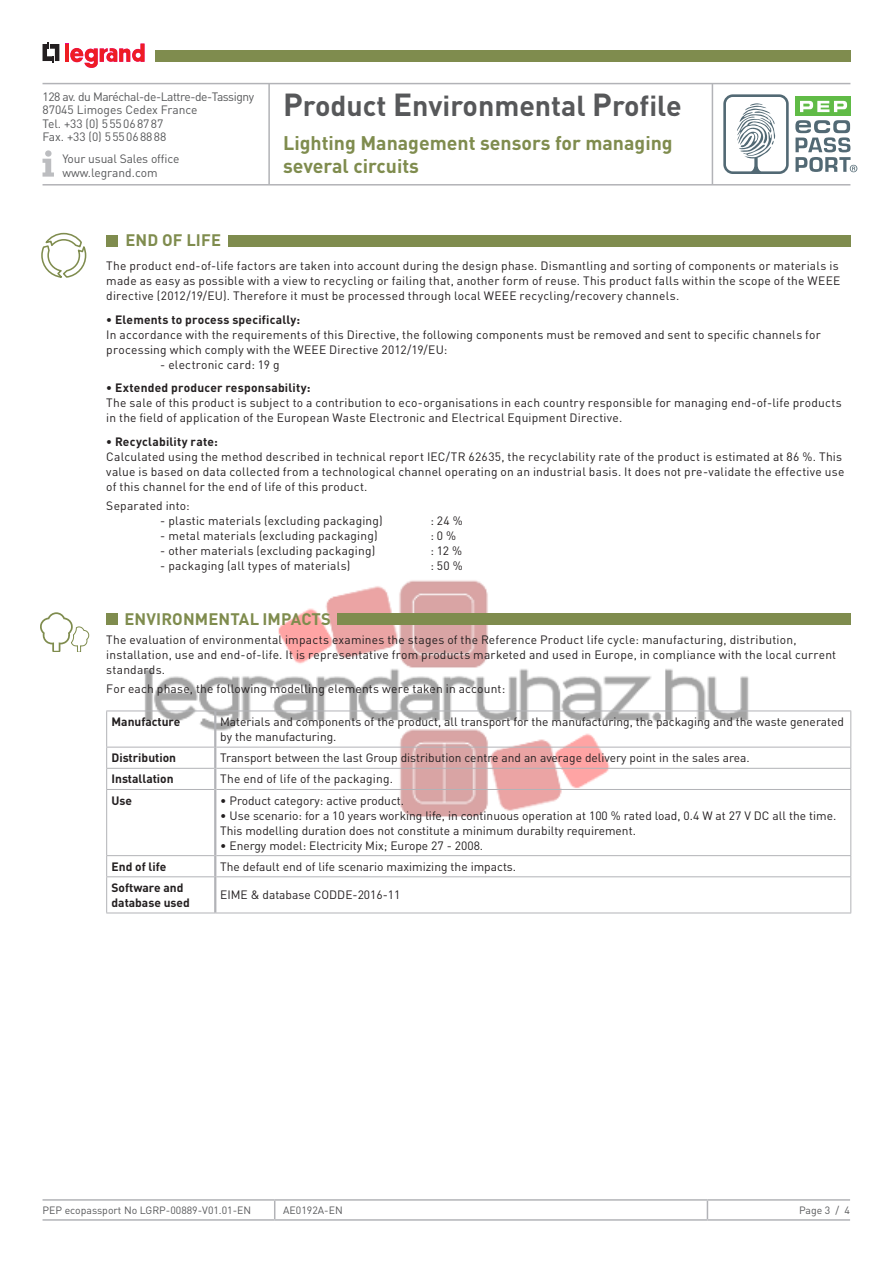
<style>
.page{position:relative;width:893px;height:1263px;background:#fff}
.page>*{position:absolute;margin:0;border:0;box-sizing:border-box;transform-origin:0 0}
.t1{font:700 28.5px "DIN Pro";color:#57585a}
.t2{font:700 19.5px/22.5px "DIN Pro";color:#7f8c4e}
.t3{font:700 16.5px "DIN Pro";letter-spacing:.01em;color:#7f8c4e}
.t4{font:12px/15px "DIN Pro";letter-spacing:.015em;color:#231f20}
.t5{font:700 12px/15px "DIN Pro";letter-spacing:.01em;color:#231f20}
.t6{font:12px/13.5px "DIN Pro";letter-spacing:-.01em;color:#57585a}
.t7{font:10.5px "DIN Pro";color:#57585a}
.s1{font-size:31.5px}
</style>
<div class="page">
<img style="left:128px;top:580px;width:637px;height:258px">
<hr style="left:43px;top:1199px;width:232px;height:2px;background:#b2b3b7">
<hr style="left:275px;top:1199px;width:432px;height:2px;background:#b2b3b7">
<svg style="left:274px;top:1201px;width:1px;height:18px"></svg>
<hr style="left:707px;top:1199px;width:143px;height:2px;background:#b2b3b7">
<svg style="left:707px;top:1201px;width:1px;height:18px"></svg>
<hr style="left:43px;top:1219px;width:232px;height:2px;background:#b2b3b7">
<hr style="left:275px;top:1219px;width:432px;height:2px;background:#b2b3b7">
<hr style="left:707px;top:1219px;width:143px;height:2px;background:#b2b3b7">
<div style="left:795px;top:97px;width:56px;height:19px;background:#60bb46"></div>
<svg style="left:800px;top:101px;width:47px;height:11px"></svg>
<svg style="left:723px;top:94px;width:66px;height:80px"></svg>
<svg style="left:795px;top:120px;width:62px;height:52px"></svg>
<svg style="left:43px;top:43px;width:16px;height:20px"></svg>
<hr style="left:65px;top:44px;width:4px;height:18px;background:#ee1d23">
<svg style="left:70px;top:44px;width:75px;height:24px"></svg>
<hr style="left:43px;top:83px;width:807px;height:1px;background:#b2b3b7">
<hr style="left:43px;top:184px;width:807px;height:2px;background:#b2b3b7">
<hr style="left:268px;top:84px;width:2px;height:100px;background:#b2b3b7">
<hr style="left:712px;top:84px;width:1px;height:100px;background:#b2b3b7">
<svg style="left:43px;top:150px;width:11px;height:27px"></svg>
<div style="left:155px;top:50px;width:695px;height:12px;background:#7f8c4e"></div>
<div style="left:106px;top:235px;width:12px;height:11px;background:#7f8c4e"></div>
<div style="left:228px;top:235px;width:622px;height:11px;background:#7f8c4e"></div>
<hr style="left:106px;top:710px;width:109px;height:1px;background:#b2b3b7">
<hr style="left:106px;top:747px;width:108px;height:1px;background:#b2b3b7">
<hr style="left:106px;top:768px;width:108px;height:1px;background:#b2b3b7">
<hr style="left:106px;top:789px;width:108px;height:1px;background:#b2b3b7">
<hr style="left:106px;top:855px;width:108px;height:1px;background:#b2b3b7">
<hr style="left:106px;top:876px;width:108px;height:1px;background:#b2b3b7">
<hr style="left:106px;top:913px;width:109px;height:1px;background:#b2b3b7">
<hr style="left:215px;top:710px;width:636px;height:1px;background:#b2b3b7">
<hr style="left:216px;top:747px;width:635px;height:1px;background:#b2b3b7">
<hr style="left:216px;top:768px;width:635px;height:1px;background:#b2b3b7">
<hr style="left:216px;top:789px;width:635px;height:1px;background:#b2b3b7">
<hr style="left:216px;top:855px;width:635px;height:1px;background:#b2b3b7">
<hr style="left:216px;top:876px;width:635px;height:1px;background:#b2b3b7">
<hr style="left:215px;top:913px;width:636px;height:1px;background:#b2b3b7">
<hr style="left:214px;top:711px;width:2px;height:36px;background:#b2b3b7">
<hr style="left:214px;top:747px;width:2px;height:21px;background:#b2b3b7">
<hr style="left:214px;top:768px;width:2px;height:21px;background:#b2b3b7">
<hr style="left:214px;top:789px;width:2px;height:67px;background:#b2b3b7">
<hr style="left:214px;top:856px;width:2px;height:21px;background:#b2b3b7">
<hr style="left:214px;top:877px;width:2px;height:36px;background:#b2b3b7">
<hr style="left:106px;top:711px;width:1px;height:36px;background:#b2b3b7">
<svg style="left:106px;top:747px;width:1px;height:42px"></svg>
<hr style="left:106px;top:790px;width:1px;height:65px;background:#b2b3b7">
<svg style="left:106px;top:856px;width:1px;height:20px"></svg>
<hr style="left:106px;top:877px;width:1px;height:36px;background:#b2b3b7">
<hr style="left:850px;top:711px;width:1px;height:36px;background:#b2b3b7">
<svg style="left:850px;top:747px;width:1px;height:42px"></svg>
<hr style="left:850px;top:790px;width:1px;height:65px;background:#b2b3b7">
<svg style="left:850px;top:856px;width:1px;height:20px"></svg>
<hr style="left:850px;top:877px;width:1px;height:36px;background:#b2b3b7">
<div style="left:106px;top:613px;width:12px;height:12px;background:#7f8c4e"></div>
<div style="left:337px;top:613px;width:513px;height:12px;background:#7f8c4e"></div>
<svg style="left:41px;top:233px;width:45px;height:45px"></svg>
<svg style="left:40px;top:612px;width:49px;height:40px"></svg>
<p class="t6" style="left:43px;top:89px;width:213px">128 av. du Maréchal-de-Lattre-de-Tassigny<br>87045 Limoges Cedex France<br>Tel. +33 (0) 555068787<br>Fax. +33 (0) 555068888</p>
<p class="t6" style="left:62px;top:152px;width:118px">Your usual Sales office www.legrand.com</p>
<h1 class="t1" style="left:283px;top:82px;width:400px"><span class="s1">P</span>roduct <span class="s1">E</span>nvironmental <span class="s1">P</span>rofile</h1>
<h2 class="t2" style="left:283px;top:130px;width:391px">Lighting Management sensors for managing several circuits</h2>
<h3 class="t3" style="left:125px;top:227px;width:97px">END OF LIFE</h3>
<p class="t4" style="left:106px;top:258px;width:735px">The product end-of-life factors are taken into account during the design phase. Dismantling and sorting of components or materials is made as easy as possible with a view to recycling or failing that, another form of reuse. This product falls within the scope of the WEEE directive (2012/19/EU). Therefore it must be processed through local WEEE recycling/recovery channels.</p>
<p class="t5" style="left:106px;top:310px;width:195px">• Elements to process specifically:</p>
<p class="t4" style="left:106px;top:326px;width:716px">In accordance with the requirements of this Directive, the following components must be removed and sent to specific channels for processing which comply with the WEEE Directive 2012/19/EU:</p>
<p class="t4" style="left:160px;top:356px;width:121px">- electronic card: 19 g</p>
<p class="t5" style="left:106px;top:379px;width:206px">• Extended producer responsability:</p>
<p class="t4" style="left:106px;top:395px;width:737px">The sale of this product is subject to a contribution to eco-organisations in each country responsible for managing end-of-life products in the field of application of the European Waste Electronic and Electrical Equipment Directive.</p>
<p class="t5" style="left:106px;top:432px;width:113px">• Recyclability rate:</p>
<p class="t4" style="left:106px;top:448px;width:740px">Calculated using the method described in technical report IEC/TR 62635, the recyclability rate of the product is estimated at 86 %. This value is based on data collected from a technological channel operating on an industrial basis. It does not pre-validate the effective use of this channel for the end of life of this product.</p>
<p class="t4" style="left:106px;top:497px;width:85px">Separated into:</p>
<p class="t4" style="left:160px;top:512px;width:224px">- plastic materials (excluding packaging)</p>
<p class="t4" style="left:430px;top:512px;width:34px">: 24 %</p>
<p class="t4" style="left:160px;top:527px;width:219px">- metal materials (excluding packaging)</p>
<p class="t4" style="left:430px;top:527px;width:27px">: 0 %</p>
<p class="t4" style="left:160px;top:542px;width:216px">- other materials (excluding packaging)</p>
<p class="t4" style="left:430px;top:542px;width:33px">: 12 %</p>
<p class="t4" style="left:160px;top:557px;width:192px">- packaging (all types of materials)</p>
<p class="t4" style="left:430px;top:557px;width:34px">: 50 %</p>
<h3 class="t3" style="left:124px;top:605px;width:208px">ENVIRONMENTAL IMPACTS</h3>
<p class="t4" style="left:106px;top:632px;width:731px">The evaluation of environmental impacts examines the stages of the Reference Product life cycle: manufacturing, distribution, installation, use and end-of-life. It is representative from products marketed and used in Europe, in compliance with the local current standards.</p>
<p class="t4" style="left:106px;top:681px;width:400px">For each phase, the following modelling elements were taken in account:</p>
<p class="t5" style="left:112px;top:713px;width:70px">Manufacture</p>
<p class="t4" style="left:220px;top:714px;width:625px">Materials and components of the product, all transport for the manufacturing, the packaging and the waste generated by the manufacturing.</p>
<p class="t5" style="left:112px;top:749px;width:66px">Distribution</p>
<p class="t4" style="left:220px;top:750px;width:531px">Transport between the last Group distribution centre and an average delivery point in the sales area.</p>
<p class="t5" style="left:112px;top:770px;width:64px">Installation</p>
<p class="t4" style="left:220px;top:771px;width:174px">The end of life of the packaging.</p>
<p class="t5" style="left:112px;top:791px;width:22px">Use</p>
<p class="t4" style="left:220px;top:792px;width:185px">• Product category: active product.</p>
<p class="t4" style="left:220px;top:807px;width:618px">• Use scenario: for a 10 years working life, in continuous operation at 100 % rated load, 0.4 W at 27 V DC all the time.<br>This modelling duration does not constitute a minimum durabilty requirement.</p>
<p class="t4" style="left:220px;top:837px;width:265px">• Energy model: Electricity Mix; Europe 27 - 2008.</p>
<p class="t5" style="left:112px;top:857px;width:56px">End of life</p>
<p class="t4" style="left:220px;top:858px;width:298px">The default end of life scenario maximizing the impacts.</p>
<p class="t5" style="left:112px;top:879px;width:80px">Software and database used</p>
<p class="t4" style="left:220px;top:887px;width:182px">EIME &amp; database CODDE-2016-11</p>
<p class="t7" style="left:43px;top:1203px;width:210px">PEP ecopassport No LGRP-00889-V01.01-EN</p>
<p class="t7" style="left:283px;top:1203px;width:61px">AE0192A-EN</p>
<p class="t7" style="left:799px;top:1203px;width:53px">Page 3 / 4</p>
</div>
